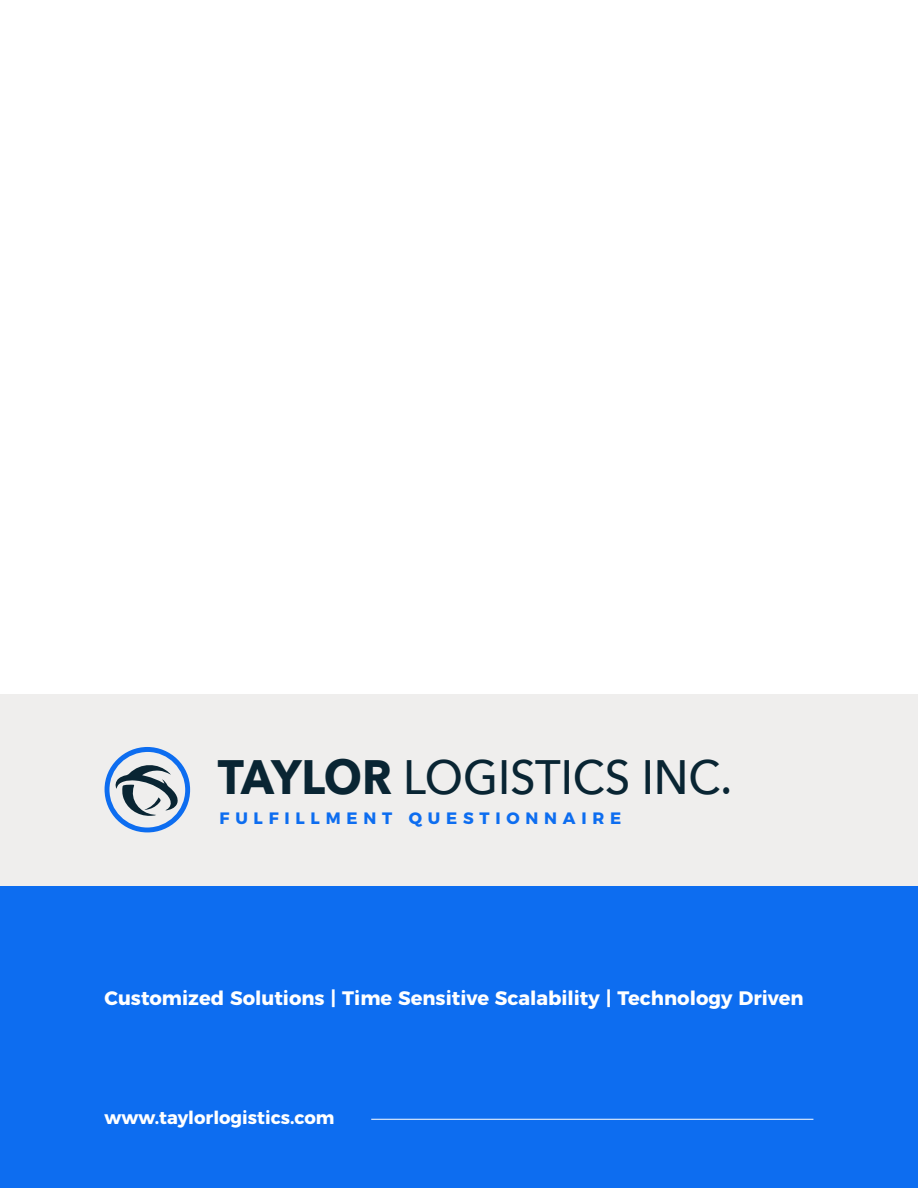
<style>
.page{position:relative;width:918px;height:1188px;background:#fff}
.page>*{position:absolute;margin:0;border:0;box-sizing:border-box;transform-origin:0 0}
.t1{font:500 48.15px "Avenir Next";color:#092533;scale:.93 1}
.t2{font:700 19.5px "Montserrat";color:#fff}
.t3{font:700 18px "Montserrat";color:#fff}
.t4{font:700 16.5px "Montserrat";letter-spacing:.35em;color:#0d6df0}
.s1{font-weight:700}
</style>
<div class="page">
<div style="left:0;top:885px;width:918px;height:303px;background:#0d6df0"></div>
<div style="left:0;top:694px;width:918px;height:191px;background:#efeeed"></div>
<hr style="left:371px;top:1119px;width:442px;height:1px;background:#fff">
<svg style="left:105px;top:747px;width:85px;height:86px"></svg>
<h1 class="t1" style="left:218px;top:736px;width:555px"><span class="s1">TAYLOR</span> LOGISTICS INC.</h1>
<p class="t4" style="left:220px;top:804px;width:403px">FULFILLMENT QUESTIONNAIRE</p>
<p class="t2" style="left:105px;top:982px;width:701px">Customized Solutions | Time Sensitive Scalability | Technology Driven</p>
<p class="t3" style="left:105px;top:1103px;width:232px">www.taylorlogistics.com</p>
</div>
